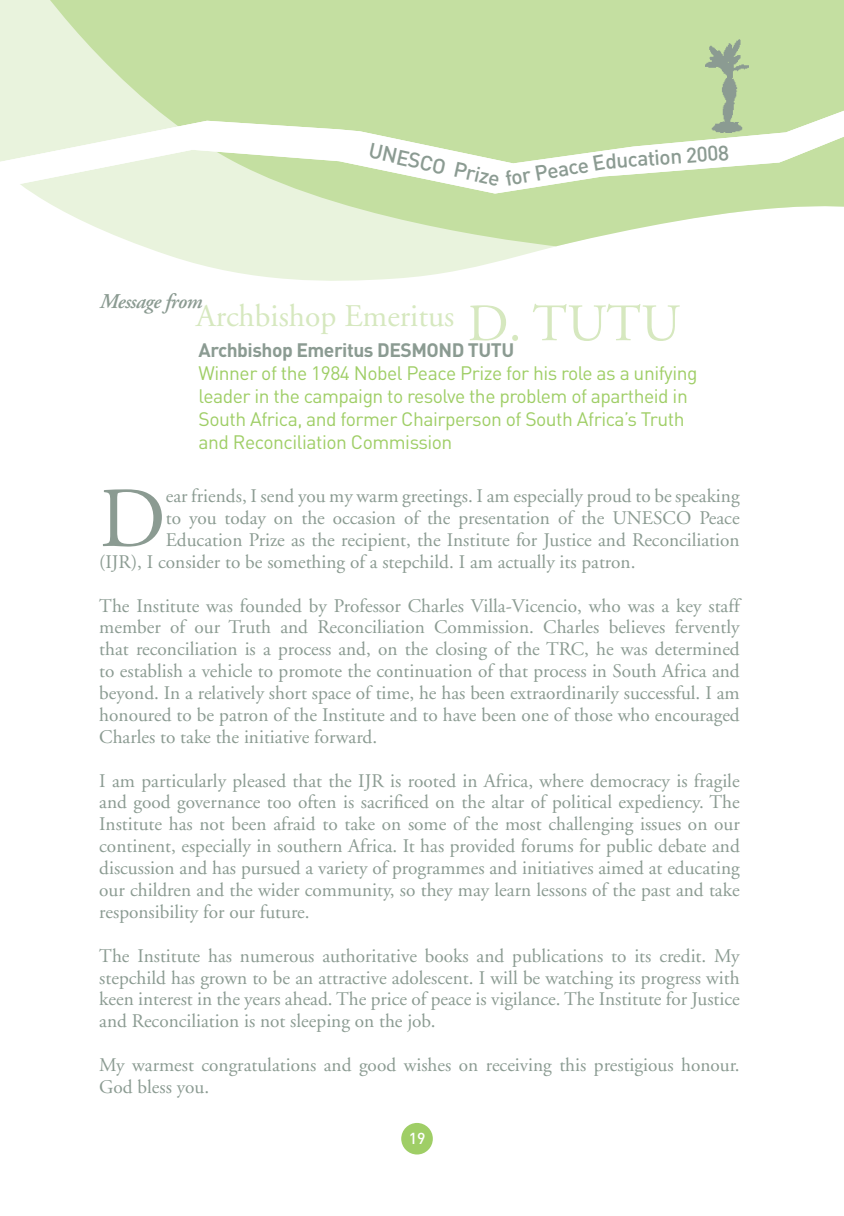
<style>
.page{position:relative;width:844px;height:1216px;background:#fff}
.page>*{position:absolute;margin:0;border:0;box-sizing:border-box;transform-origin:0 0}
.t1{font:85.23px "Adobe Garamond";color:#8b9b92}
.t2{font:31.5px "Adobe Garamond";color:#d6e8bf}
.t3{font:500 21px "DIN";color:#8b9b92}
.t4{font:italic 600 21px "Adobe Garamond";letter-spacing:-.025em;color:#8b9b92}
.t5{font:19.25px/21.9px "Adobe Garamond";color:#8b9b92;text-align:justify}
.t6{font:19.25px/23.1px "DIN";letter-spacing:-.025em;color:#9fce66}
.t7{font:700 19.25px "DIN";letter-spacing:-.025em;color:#8b9b92}
.t8{font:500 15.75px "DIN";color:#fff}
.s1{font-size:52.5px}
</style>
<div class="page">
<svg style="left:0;top:0;width:557px;height:281px;fill:#e9f3dd"></svg>
<svg style="left:26px;top:0;width:817px;height:246px;background:#cae2ab"></svg>
<img style="left:705px;top:40px;width:43px;height:10px">
<div style="left:401px;top:1122px;width:31px;height:32px;background:#9fce66;border-radius:50%"></div>
<svg style="left:0;top:50px;width:843px;height:190px;fill:#c4dfa1"></svg>
<p class="t3" style="left:372px;top:136px;width:136px;rotate:13deg">UNESCO Prize</p>
<p class="t3" style="left:503px;top:166px;width:103px;rotate:-10deg">for Peace E</p>
<p class="t3" style="left:604px;top:147px;width:126px;rotate:-4deg">ducation 2008</p>
<p class="t4" style="left:99px;top:289px;width:104px">Message from</p>
<p class="t7" style="left:198px;top:337px;width:317px">Archbishop Emeritus DESMOND TUTU</p>
<p class="t6" style="left:198px;top:361px;width:500px">Winner of the 1984 Nobel Peace Prize for his role as a unifying leader in the campaign to resolve the problem of apartheid in South Africa, and former Chairperson of South Africa’s Truth and Reconciliation Commission</p>
<h1 class="t1" style="left:99px;top:473px;width:68px">D</h1>
<p class="t5" style="left:166px;top:485px;width:575px">ear friends, I send you my warm greetings. I am especially proud to be speaking</p>
<h2 class="t2" style="left:196px;top:299px;width:485px">Archbishop Emeritus <span class="s1">D. TUTU</span></h2>
<p class="t5" style="left:166px;top:507px;width:575px">to you today on the occasion of the presentation of the UNESCO Peace</p>
<p class="t5" style="left:166px;top:529px;width:575px">Education Prize as the recipient, the Institute for Justice and Reconciliation</p>
<p class="t5" style="left:99px;top:551px;width:537px">(IJR), I consider to be something of a stepchild. I am actually its patron.</p>
<p class="t5" style="left:99px;top:595px;width:641px">The Institute was founded by Professor Charles Villa-Vicencio, who was a key staff member of our Truth and Reconciliation Commission. Charles believes fervently that reconciliation is a process and, on the closing of the TRC, he was determined to establish a vehicle to promote the continuation of that process in South Africa and beyond. In a relatively short space of time, he has been extraordinarily successful. I am honoured to be patron of the Institute and to have been one of those who encouraged Charles to take the initiative forward.</p>
<p class="t5" style="left:99px;top:770px;width:642px">I am particularly pleased that the IJR is rooted in Africa, where democracy is fragile and good governance too often is sacrificed on the altar of political expediency. The Institute has not been afraid to take on some of the most challenging issues on our continent, especially in southern Africa. It has provided forums for public debate and discussion and has pursued a variety of programmes and initiatives aimed at educating our children and the wider community, so they may learn lessons of the past and take responsibility for our future.</p>
<p class="t5" style="left:99px;top:945px;width:641px">The Institute has numerous authoritative books and publications to its credit. My stepchild has grown to be an attractive adolescent. I will be watching its progress with keen interest in the years ahead. The price of peace is vigilance. The Institute for Justice and Reconciliation is not sleeping on the job.</p>
<p class="t5" style="left:99px;top:1054px;width:641px">My warmest congratulations and good wishes on receiving this prestigious honour.<br>God bless you.</p>
<p class="t8" style="left:408px;top:1127px;width:18px">19</p>
</div>
